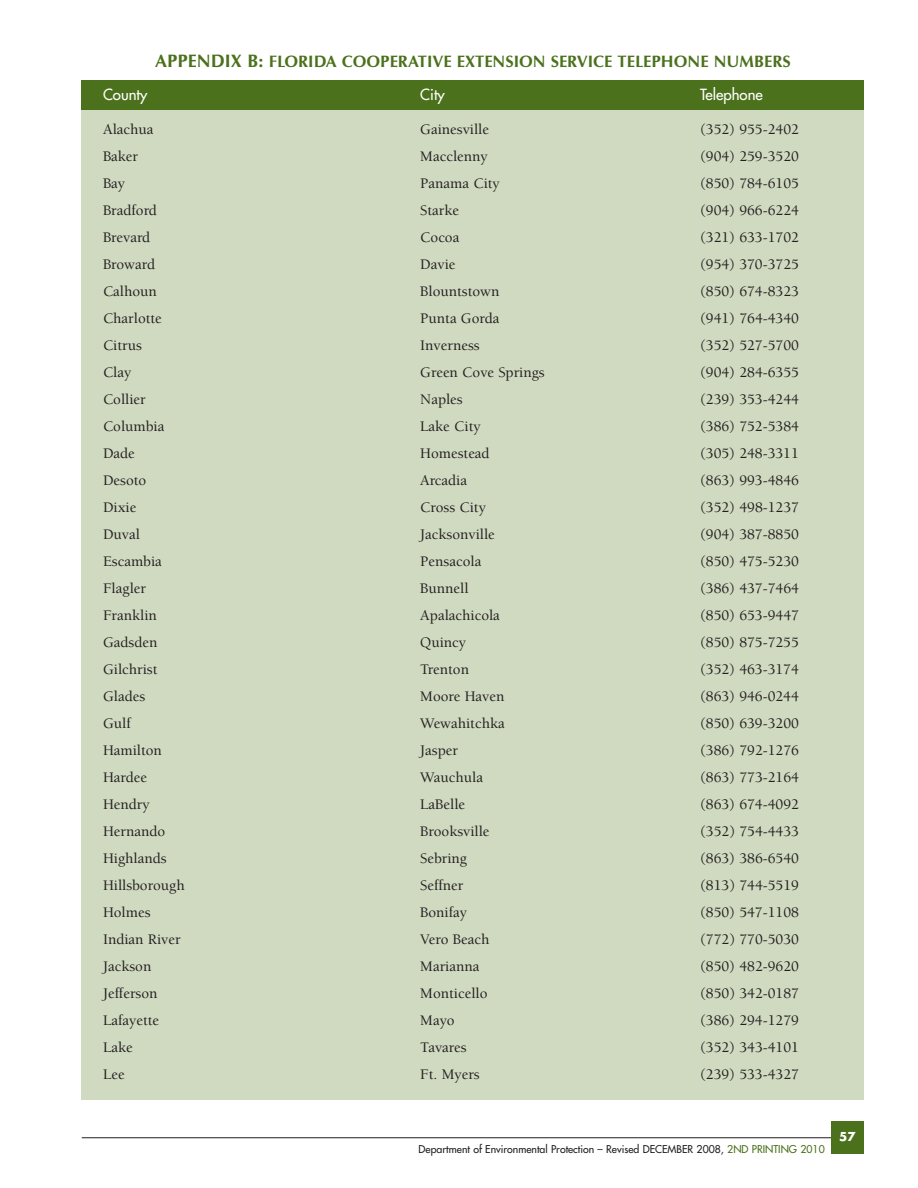
<style>
.page{position:relative;width:918px;height:1188px;background:#fff}
.page>*{position:absolute;margin:0;border:0;box-sizing:border-box;transform-origin:0 0}
.t1{font:700 16.5px "Optima E";color:#4b711c}
.t2{font:500 15px "Berkeley";color:#231f20}
.t3{font:15px "Futura";color:#fff}
.t4{font:700 12px "Futura";color:#fff}
.t5{font:10.5px "Futura";color:#231f20}
.s1{font-size:18px}
.s2{color:#4b711c}
</style>
<div class="page">
<div style="left:81px;top:81px;width:783px;height:1019px;background:#d0dac1"></div>
<div style="left:81px;top:81px;width:783px;height:29px;background:#4b711c"></div>
<hr style="left:82px;top:1137px;width:761px;height:1px;background:#231f20">
<div style="left:832px;top:1121px;width:32px;height:33px;background:#4b711c"></div>
<p class="t1" style="left:155px;top:55px;width:637px"><span class="s1">APPENDIX B:</span> FLORIDA COOPERATIVE EXTENSION SERVICE TELEPHONE NUMBERS</p>
<p class="t3" style="left:103px;top:87px;width:46px">County</p>
<p class="t3" style="left:420px;top:87px;width:26px">City</p>
<p class="t3" style="left:700px;top:87px;width:64px">Telephone</p>
<p class="t2" style="left:103px;top:124px;width:52px">Alachua</p>
<p class="t2" style="left:420px;top:124px;width:70px">Gainesville</p>
<p class="t2" style="left:700px;top:124px;width:100px">(352) 955-2402</p>
<p class="t2" style="left:103px;top:151px;width:37px">Baker</p>
<p class="t2" style="left:420px;top:151px;width:69px">Macclenny</p>
<p class="t2" style="left:700px;top:151px;width:100px">(904) 259-3520</p>
<p class="t2" style="left:103px;top:178px;width:24px">Bay</p>
<p class="t2" style="left:420px;top:178px;width:81px">Panama City</p>
<p class="t2" style="left:700px;top:178px;width:100px">(850) 784-6105</p>
<p class="t2" style="left:103px;top:205px;width:56px">Bradford</p>
<p class="t2" style="left:420px;top:205px;width:40px">Starke</p>
<p class="t2" style="left:700px;top:205px;width:100px">(904) 966-6224</p>
<p class="t2" style="left:103px;top:232px;width:49px">Brevard</p>
<p class="t2" style="left:420px;top:232px;width:41px">Cocoa</p>
<p class="t2" style="left:700px;top:232px;width:100px">(321) 633-1702</p>
<p class="t2" style="left:103px;top:259px;width:54px">Broward</p>
<p class="t2" style="left:420px;top:259px;width:37px">Davie</p>
<p class="t2" style="left:700px;top:259px;width:100px">(954) 370-3725</p>
<p class="t2" style="left:103px;top:286px;width:55px">Calhoun</p>
<p class="t2" style="left:420px;top:286px;width:81px">Blountstown</p>
<p class="t2" style="left:700px;top:286px;width:100px">(850) 674-8323</p>
<p class="t2" style="left:103px;top:313px;width:60px">Charlotte</p>
<p class="t2" style="left:420px;top:313px;width:81px">Punta Gorda</p>
<p class="t2" style="left:700px;top:313px;width:100px">(941) 764-4340</p>
<p class="t2" style="left:103px;top:340px;width:40px">Citrus</p>
<p class="t2" style="left:420px;top:340px;width:61px">Inverness</p>
<p class="t2" style="left:700px;top:340px;width:100px">(352) 527-5700</p>
<p class="t2" style="left:103px;top:367px;width:30px">Clay</p>
<p class="t2" style="left:420px;top:367px;width:126px">Green Cove Springs</p>
<p class="t2" style="left:700px;top:367px;width:100px">(904) 284-6355</p>
<p class="t2" style="left:103px;top:394px;width:44px">Collier</p>
<p class="t2" style="left:420px;top:394px;width:44px">Naples</p>
<p class="t2" style="left:700px;top:394px;width:100px">(239) 353-4244</p>
<p class="t2" style="left:103px;top:421px;width:63px">Columbia</p>
<p class="t2" style="left:420px;top:421px;width:62px">Lake City</p>
<p class="t2" style="left:700px;top:421px;width:100px">(386) 752-5384</p>
<p class="t2" style="left:103px;top:448px;width:33px">Dade</p>
<p class="t2" style="left:420px;top:448px;width:71px">Homestead</p>
<p class="t2" style="left:700px;top:448px;width:100px">(305) 248-3311</p>
<p class="t2" style="left:103px;top:475px;width:45px">Desoto</p>
<p class="t2" style="left:420px;top:475px;width:48px">Arcadia</p>
<p class="t2" style="left:700px;top:475px;width:100px">(863) 993-4846</p>
<p class="t2" style="left:103px;top:502px;width:35px">Dixie</p>
<p class="t2" style="left:420px;top:502px;width:67px">Cross City</p>
<p class="t2" style="left:700px;top:502px;width:100px">(352) 498-1237</p>
<p class="t2" style="left:103px;top:529px;width:38px">Duval</p>
<p class="t2" style="left:420px;top:529px;width:76px">Jacksonville</p>
<p class="t2" style="left:700px;top:529px;width:100px">(904) 387-8850</p>
<p class="t2" style="left:103px;top:556px;width:60px">Escambia</p>
<p class="t2" style="left:420px;top:556px;width:63px">Pensacola</p>
<p class="t2" style="left:700px;top:556px;width:100px">(850) 475-5230</p>
<p class="t2" style="left:103px;top:583px;width:45px">Flagler</p>
<p class="t2" style="left:420px;top:583px;width:50px">Bunnell</p>
<p class="t2" style="left:700px;top:583px;width:100px">(386) 437-7464</p>
<p class="t2" style="left:103px;top:610px;width:55px">Franklin</p>
<p class="t2" style="left:420px;top:610px;width:81px">Apalachicola</p>
<p class="t2" style="left:700px;top:610px;width:100px">(850) 653-9447</p>
<p class="t2" style="left:103px;top:637px;width:56px">Gadsden</p>
<p class="t2" style="left:420px;top:637px;width:47px">Quincy</p>
<p class="t2" style="left:700px;top:637px;width:100px">(850) 875-7255</p>
<p class="t2" style="left:103px;top:664px;width:56px">Gilchrist</p>
<p class="t2" style="left:420px;top:664px;width:50px">Trenton</p>
<p class="t2" style="left:700px;top:664px;width:100px">(352) 463-3174</p>
<p class="t2" style="left:103px;top:691px;width:44px">Glades</p>
<p class="t2" style="left:420px;top:691px;width:86px">Moore Haven</p>
<p class="t2" style="left:700px;top:691px;width:100px">(863) 946-0244</p>
<p class="t2" style="left:103px;top:718px;width:29px">Gulf</p>
<p class="t2" style="left:420px;top:718px;width:86px">Wewahitchka</p>
<p class="t2" style="left:700px;top:718px;width:100px">(850) 639-3200</p>
<p class="t2" style="left:103px;top:745px;width:60px">Hamilton</p>
<p class="t2" style="left:420px;top:745px;width:39px">Jasper</p>
<p class="t2" style="left:700px;top:745px;width:100px">(386) 792-1276</p>
<p class="t2" style="left:103px;top:772px;width:46px">Hardee</p>
<p class="t2" style="left:420px;top:772px;width:64px">Wauchula</p>
<p class="t2" style="left:700px;top:772px;width:100px">(863) 773-2164</p>
<p class="t2" style="left:103px;top:799px;width:48px">Hendry</p>
<p class="t2" style="left:420px;top:799px;width:46px">LaBelle</p>
<p class="t2" style="left:700px;top:799px;width:100px">(863) 674-4092</p>
<p class="t2" style="left:103px;top:826px;width:64px">Hernando</p>
<p class="t2" style="left:420px;top:826px;width:71px">Brooksville</p>
<p class="t2" style="left:700px;top:826px;width:100px">(352) 754-4433</p>
<p class="t2" style="left:103px;top:853px;width:65px">Highlands</p>
<p class="t2" style="left:420px;top:853px;width:48px">Sebring</p>
<p class="t2" style="left:700px;top:853px;width:100px">(863) 386-6540</p>
<p class="t2" style="left:103px;top:880px;width:83px">Hillsborough</p>
<p class="t2" style="left:420px;top:880px;width:45px">Seffner</p>
<p class="t2" style="left:700px;top:880px;width:100px">(813) 744-5519</p>
<p class="t2" style="left:103px;top:907px;width:49px">Holmes</p>
<p class="t2" style="left:420px;top:907px;width:48px">Bonifay</p>
<p class="t2" style="left:700px;top:907px;width:100px">(850) 547-1108</p>
<p class="t2" style="left:103px;top:934px;width:79px">Indian River</p>
<p class="t2" style="left:420px;top:934px;width:71px">Vero Beach</p>
<p class="t2" style="left:700px;top:934px;width:100px">(772) 770-5030</p>
<p class="t2" style="left:103px;top:961px;width:50px">Jackson</p>
<p class="t2" style="left:420px;top:961px;width:61px">Marianna</p>
<p class="t2" style="left:700px;top:961px;width:100px">(850) 482-9620</p>
<p class="t2" style="left:103px;top:988px;width:56px">Jefferson</p>
<p class="t2" style="left:420px;top:988px;width:69px">Monticello</p>
<p class="t2" style="left:700px;top:988px;width:100px">(850) 342-0187</p>
<p class="t2" style="left:103px;top:1015px;width:58px">Lafayette</p>
<p class="t2" style="left:420px;top:1015px;width:36px">Mayo</p>
<p class="t2" style="left:700px;top:1015px;width:100px">(386) 294-1279</p>
<p class="t2" style="left:103px;top:1042px;width:31px">Lake</p>
<p class="t2" style="left:420px;top:1042px;width:48px">Tavares</p>
<p class="t2" style="left:700px;top:1042px;width:100px">(352) 343-4101</p>
<p class="t2" style="left:103px;top:1069px;width:23px">Lee</p>
<p class="t2" style="left:420px;top:1069px;width:61px">Ft. Myers</p>
<p class="t2" style="left:700px;top:1069px;width:100px">(239) 533-4327</p>
<p class="t5" style="left:419px;top:1144px;width:408px">Department of Environmental Protection – Revised DECEMBER 2008, <span class="s2">2ND PRINTING 2010</span></p>
<p class="t4" style="left:839px;top:1131px;width:18px">57</p>
</div>
